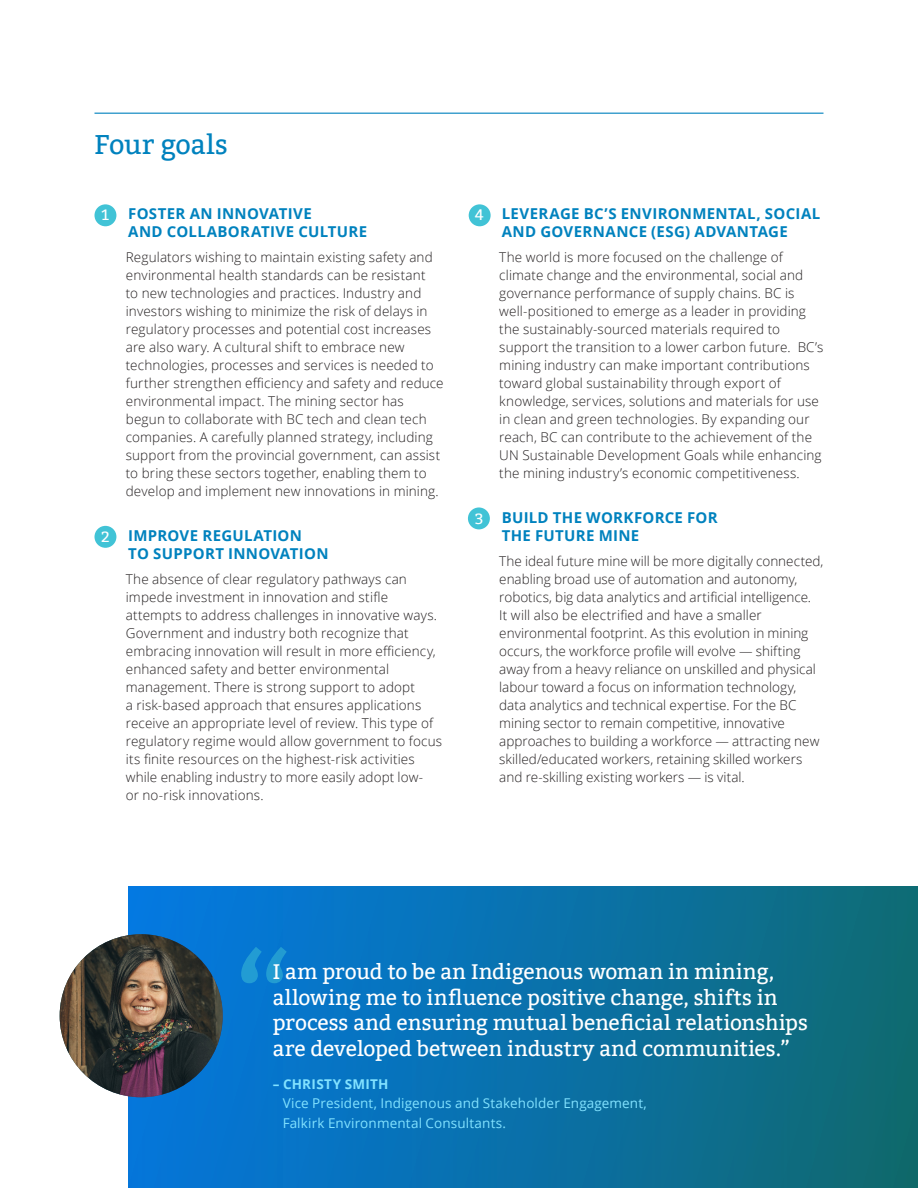
<style>
.page{position:relative;width:918px;height:1188px;background:#fff}
.page>*{position:absolute;margin:0;border:0;box-sizing:border-box;transform-origin:0 0}
.t1{font:128.25px "Bitter";color:#41c3d6}
.Small_Intro{font:27px "Bitter";letter-spacing:-.01em;color:#0082be}
.Paragraph_Style_13{font:21px/25.5px "Bitter";letter-spacing:-.005em;color:#fff}
.Paragraph_Style_12{font:700 15px/18px "Open Sans";letter-spacing:.02em;color:#0082be}
.Numbered_bullets{font:15px "Bitter";color:#fff}
.Paragraph_Style_11{font:300 13.5px/18px "Open Sans";letter-spacing:.01em;color:#231f20}
.Paragraph_Style_13-2{font:13.5px/19.5px "Open Sans";letter-spacing:.01em;color:#82e2ff}
.Paragraph_Style_13-3{font:700 13.5px "Open Sans";letter-spacing:.02em;color:#82e2ff}
</style>
<div class="page">
<hr style="left:94px;top:113px;width:730px;height:1px;background:#0082be">
<div style="left:95px;top:204px;width:21px;height:22px;background:#41c3d6;border-radius:50%"></div>
<div style="left:95px;top:526px;width:21px;height:22px;background:#41c3d6;border-radius:50%"></div>
<div style="left:468px;top:507px;width:22px;height:22px;background:#41c3d6;border-radius:50%"></div>
<div style="left:469px;top:204px;width:22px;height:22px;background:#41c3d6;border-radius:50%"></div>
<div style="left:129px;top:887px;width:789px;height:301px;background:linear-gradient(to right,#0478e1,#0f6a72)"></div>
<img style="left:60px;top:934px;width:163px;height:163px;border-radius:82px">
<p class="Small_Intro" style="left:94px;top:129px;width:135px">Four goals</p>
<p class="Numbered_bullets" style="left:102px;top:206px;width:9px">1</p>
<p class="Numbered_bullets" style="left:101px;top:528px;width:10px">2</p>
<p class="Paragraph_Style_12" style="left:128px;top:205px;width:240px">FOSTER AN INNOVATIVE<br>AND COLLABORATIVE CULTURE</p>
<p class="Paragraph_Style_11" style="left:126px;top:248px;width:319px">Regulators wishing to maintain existing safety and environmental health standards can be resistant<br>to new technologies and practices. Industry and investors wishing to minimize the risk of delays in regulatory processes and potential cost increases are also wary. A cultural shift to embrace new technologies, processes and services is needed to further strengthen efficiency and safety and reduce environmental impact. The mining sector has begun to collaborate with BC tech and clean tech companies. A carefully planned strategy, including support from the provincial government, can assist to bring these sectors together, enabling them to develop and implement new innovations in mining.</p>
<p class="Paragraph_Style_12" style="left:128px;top:526px;width:202px">IMPROVE REGULATION<br>TO SUPPORT INNOVATION</p>
<p class="Paragraph_Style_11" style="left:126px;top:570px;width:318px">The absence of clear regulatory pathways can impede investment in innovation and stifle attempts to address challenges in innovative ways.<br>Government and industry both recognize that embracing innovation will result in more efficiency, enhanced safety and better environmental management. There is strong support to adopt<br>a risk-based approach that ensures applications receive an appropriate level of review. This type of regulatory regime would allow government to focus its finite resources on the highest-risk activities while enabling industry to more easily adopt low-<br>or no-risk innovations.</p>
<p class="Numbered_bullets" style="left:475px;top:206px;width:11px">4</p>
<p class="Numbered_bullets" style="left:475px;top:510px;width:10px">3</p>
<p class="Paragraph_Style_12" style="left:502px;top:205px;width:320px">LEVERAGE BC’S ENVIRONMENTAL, SOCIAL<br>AND GOVERNANCE (ESG) ADVANTAGE</p>
<p class="Paragraph_Style_11" style="left:499px;top:248px;width:326px">The world is more focused on the challenge of climate change and the environmental, social and governance performance of supply chains. BC is well-positioned to emerge as a leader in providing the sustainably-sourced materials required to support the transition to a lower carbon future. BC’s mining industry can make important contributions toward global sustainability through export of knowledge, services, solutions and materials for use in clean and green technologies. By expanding our reach, BC can contribute to the achievement of the UN Sustainable Development Goals while enhancing the mining industry’s economic competitiveness.</p>
<p class="Paragraph_Style_12" style="left:502px;top:508px;width:217px">BUILD THE WORKFORCE FOR<br>THE FUTURE MINE</p>
<p class="Paragraph_Style_11" style="left:499px;top:552px;width:326px">The ideal future mine will be more digitally connected, enabling broad use of automation and autonomy, robotics, big data analytics and artificial intelligence.<br>It will also be electrified and have a smaller environmental footprint. As this evolution in mining occurs, the workforce profile will evolve — shifting away from a heavy reliance on unskilled and physical labour toward a focus on information technology, data analytics and technical expertise. For the BC mining sector to remain competitive, innovative approaches to building a workforce — attracting new skilled/educated workers, retaining skilled workers and re-skilling existing workers — is vital.</p>
<h1 class="t1" style="left:233px;top:927px;width:62px">“</h1>
<p class="Paragraph_Style_13" style="left:273px;top:960px;width:537px">I am proud to be an Indigenous woman in mining, allowing me to influence positive change, shifts in process and ensuring mutual beneficial relationships are developed between industry and communities.”</p>
<p class="Paragraph_Style_13-3" style="left:273px;top:1075px;width:117px">– CHRISTY SMITH</p>
<p class="Paragraph_Style_13-2" style="left:283px;top:1093px;width:366px">Vice President, Indigenous and Stakeholder Engagement,<br>Falkirk Environmental Consultants.</p>
</div>
